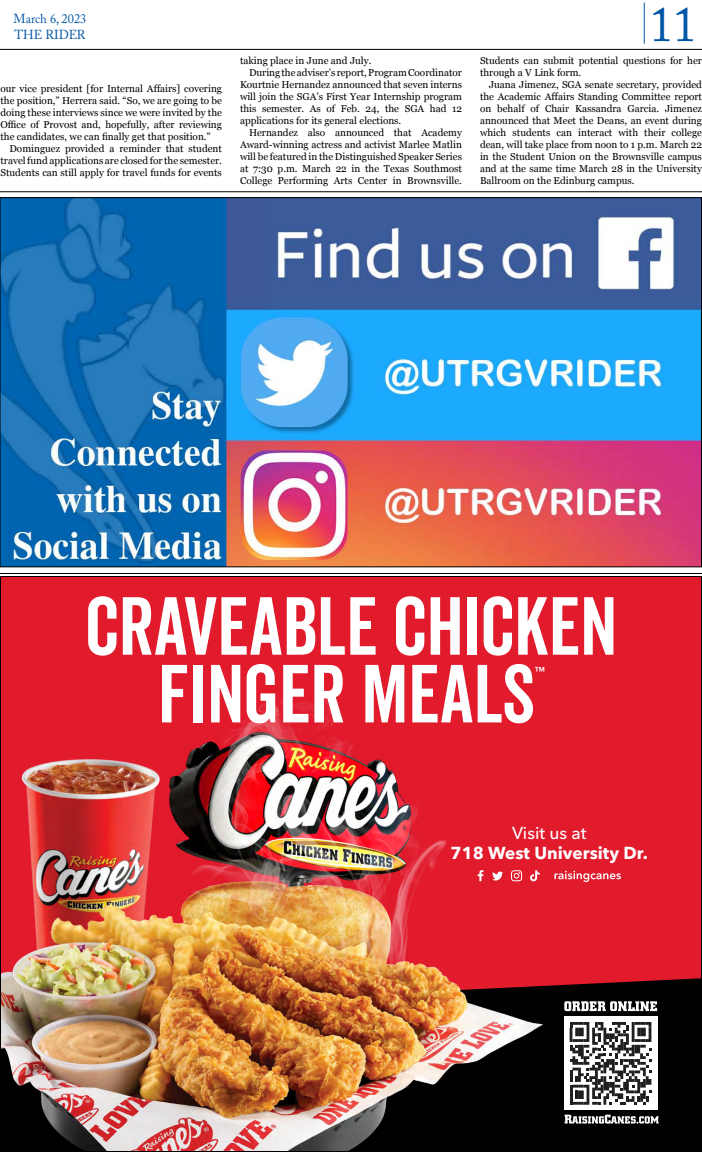
<style>
.page{position:relative;width:702px;height:1152px;background:#fff}
.page>*{position:absolute;margin:0;border:0;box-sizing:border-box;transform-origin:0 0}
.t1{font:79.7px/67.7px "Veneer Clean";color:#fff;text-align:center}
.t2{font:49.3px "Adobe Caslon Pro";color:#0055a7;scale:.95 1}
.t3{font:700 17.3px "Avenir Next";color:#fff}
.t4{font:500 17.3px "Avenir Next";color:#fff}
.t5{font:13.9px "Veneer Clean";color:#fff}
.t6{font:13px/15.6px "Adobe Caslon Pro";color:#0055a7;scale:.95 1}
.t7{font:10px/12px "Georgia";color:#000;text-align:justify}
</style>
<div class="page">
<hr style="left:644px;top:3px;width:1px;height:41px;background:#0055a7">
<hr style="left:0;top:49px;width:702px;height:1px;background:#000">
<div style="left:0;top:577px;width:701px;height:575px;background:#e11a2c"></div>
<div style="left:630px;top:978px;width:70px;height:126px;background:#000"></div>
<div style="left:0;top:1104px;width:701px;height:48px;background:#000"></div>
<div style="left:564px;top:1017px;width:94px;height:93px;background:#fff"></div>
<svg style="left:630px;top:1022px;width:21px;height:83px"></svg>
<svg style="left:630px;top:1001px;width:27px;height:10px"></svg>
<svg style="left:630px;top:1116px;width:29px;height:8px"></svg>
<img style="left:2px;top:699px;width:628px;height:451px">
<hr style="left:0;top:573px;width:702px;height:1px;background:#000">
<hr style="left:0;top:192px;width:702px;height:1px;background:#000">
<img style="left:2px;top:199px;width:698px;height:366px">
<h3 class="t6" style="left:14px;top:11px;width:78px">March 6, 2023<br>THE RIDER</h3>
<p class="t7" style="left:0;top:82px;width:223px">our vice president [for Internal Affairs] covering the position,” Herrera said. “So, we are going to be doing these interviews since we were invited by the Office of Provost and, hopefully, after reviewing the candidates, we can finally get that position.”</p>
<p class="t7" style="left:0;top:142px;width:223px;text-indent:9px">Dominguez provided a reminder that student travel fund applications are closed for the semester.<br>Students can still apply for travel funds for events</p>
<p class="t7" style="left:240px;top:54px;width:133px">taking place in June and July.</p>
<p class="t7" style="left:249px;top:66px;width:215px">During the adviser’s report, Program Coordinator</p>
<p class="t7" style="left:240px;top:78px;width:223px">Kourtnie Hernandez announced that seven interns</p>
<p class="t7" style="left:240px;top:90px;width:223px">will join the SGA’s First Year Internship program</p>
<p class="t7" style="left:240px;top:102px;width:223px">this semester. As of Feb. 24, the SGA had 12</p>
<p class="t7" style="left:240px;top:114px;width:163px">applications for its general elections.</p>
<p class="t7" style="left:249px;top:126px;width:214px">Hernandez also announced that Academy</p>
<p class="t7" style="left:240px;top:138px;width:223px">Award-winning actress and activist Marlee Matlin</p>
<p class="t7" style="left:240px;top:150px;width:223px">will be featured in the Distinguished Speaker Series</p>
<p class="t7" style="left:240px;top:162px;width:223px">at 7:30 p.m. March 22 in the Texas Southmost</p>
<p class="t7" style="left:240px;top:174px;width:224px">College Performing Arts Center in Brownsville.</p>
<h2 class="t2" style="left:650px;top:-5px;width:51px">11</h2>
<p class="t7" style="left:480px;top:54px;width:223px">Students can submit potential questions for her through a V Link form.</p>
<p class="t7" style="left:480px;top:78px;width:223px;text-indent:9px">Juana Jimenez, SGA senate secretary, provided the Academic Affairs Standing Committee report on behalf of Chair Kassandra Garcia. Jimenez announced that Meet the Deans, an event during which students can interact with their college dean, will take place from noon to 1 p.m. March 22 in the Student Union on the Brownsville campus and at the same time March 28 in the University Ballroom on the Edinburg campus.</p>
<h1 class="t1" style="left:86px;top:592px;width:533px">CRAVEABLE CHICKEN<br>FINGER MEALS</h1>
<h3 class="t5" style="left:535px;top:664px;width:12px">™</h3>
<h3 class="t4" style="left:512px;top:818px;width:76px">Visit us at</h3>
<h3 class="t3" style="left:451px;top:838px;width:199px">718 West University Dr.</h3>
</div>
